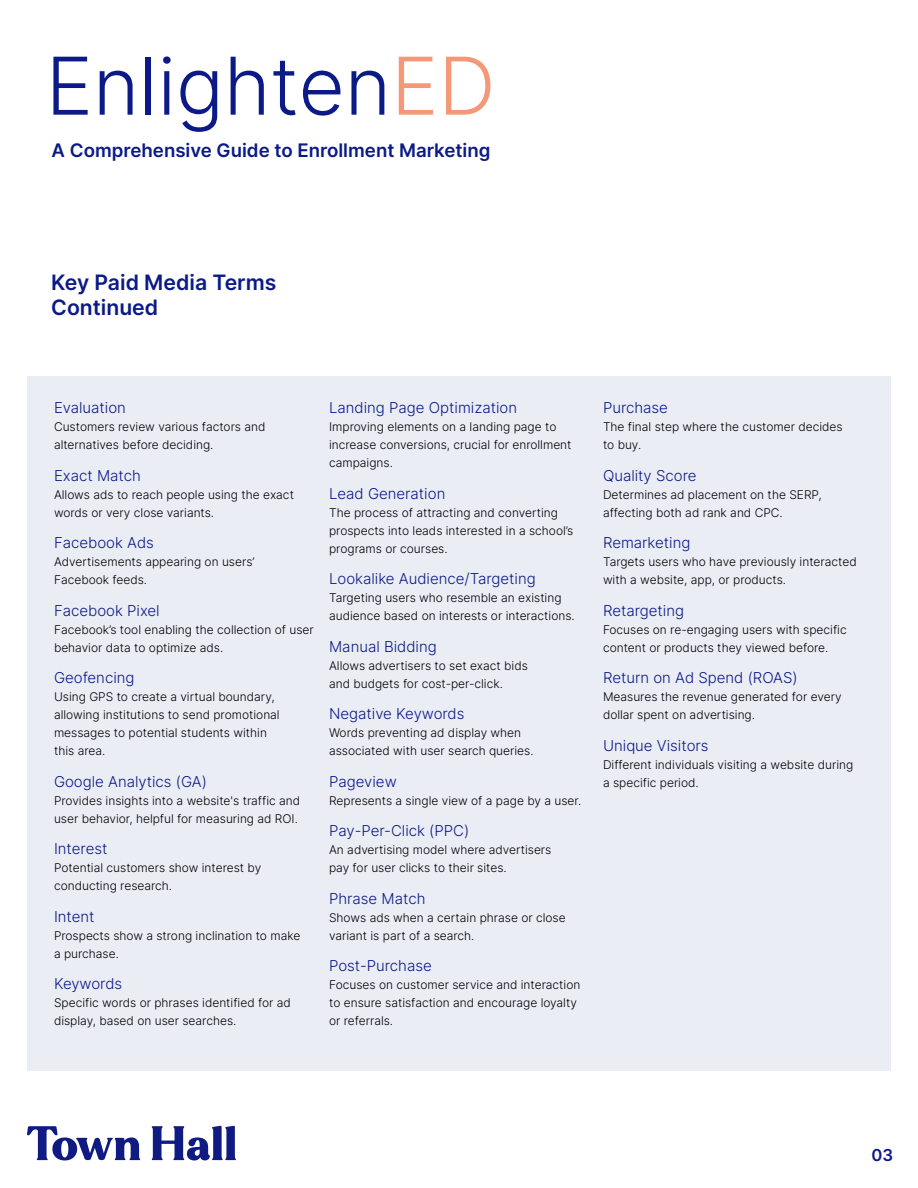
<style>
.page{position:relative;width:918px;height:1188px;background:#fff}
.page>*{position:absolute;margin:0;border:0;box-sizing:border-box;transform-origin:0 0}
.t1{font:300 79.65px "Inter";color:#0b1a87}
.t2{font:600 21.15px/25.5px "Inter";color:#0b1a87}
.t3{font:600 18.6px "Inter";color:#0b1a87}
.t4{font:600 16.5px "Inter";color:#0b1a87}
.t5{font:300 15px "Inter";color:#0b1a87}
.t6{font:300 12px/18px "Inter";color:#000}
.s1{color:#f49878}
</style>
<div class="page">
<div style="left:27px;top:376px;width:864px;height:695px;background:#ebedf5"></div>
<svg style="left:27px;top:1126px;width:113px;height:34px"></svg>
<svg style="left:152px;top:1126px;width:84px;height:34px"></svg>
<h1 class="t1" style="left:46px;top:39px;width:451px">Enlighten<span class="s1">ED</span></h1>
<h3 class="t3" style="left:52px;top:139px;width:440px">A Comprehensive Guide to Enrollment Marketing</h3>
<h2 class="t2" style="left:51px;top:269px;width:227px">Key Paid Media Terms<br>Continued</h2>
<p class="t5" style="left:54px;top:399px;width:74px">Evaluation</p>
<p class="t6" style="left:54px;top:418px;width:213px">Customers review various factors and alternatives before deciding.</p>
<p class="t5" style="left:54px;top:466px;width:88px">Exact Match</p>
<p class="t6" style="left:54px;top:485px;width:241px">Allows ads to reach people using the exact words or very close variants.</p>
<p class="t5" style="left:54px;top:534px;width:101px">Facebook Ads</p>
<p class="t6" style="left:54px;top:553px;width:202px">Advertisements appearing on users’<br>Facebook feeds.</p>
<p class="t5" style="left:54px;top:601px;width:107px">Facebook Pixel</p>
<p class="t6" style="left:54px;top:620px;width:261px">Facebook’s tool enabling the collection of user behavior data to optimize ads.</p>
<p class="t5" style="left:54px;top:669px;width:82px">Geofencing</p>
<p class="t6" style="left:54px;top:688px;width:227px">Using GPS to create a virtual boundary, allowing institutions to send promotional messages to potential students within this area.</p>
<p class="t5" style="left:54px;top:772px;width:154px">Google Analytics (GA)</p>
<p class="t6" style="left:54px;top:791px;width:248px">Provides insights into a website's traffic and user behavior, helpful for measuring ad ROI.</p>
<p class="t5" style="left:54px;top:840px;width:55px">Interest</p>
<p class="t6" style="left:54px;top:859px;width:209px">Potential customers show interest by conducting research.</p>
<p class="t5" style="left:54px;top:907px;width:42px">Intent</p>
<p class="t6" style="left:54px;top:926px;width:248px">Prospects show a strong inclination to make a purchase.</p>
<p class="t5" style="left:54px;top:975px;width:70px">Keywords</p>
<p class="t6" style="left:54px;top:994px;width:238px">Specific words or phrases identified for ad display, based on user searches.</p>
<p class="t5" style="left:329px;top:399px;width:189px">Landing Page Optimization</p>
<p class="t6" style="left:329px;top:418px;width:244px">Improving elements on a landing page to increase conversions, crucial for enrollment campaigns.</p>
<p class="t5" style="left:329px;top:484px;width:118px">Lead Generation</p>
<p class="t6" style="left:329px;top:503px;width:246px">The process of attracting and converting prospects into leads interested in a school’s programs or courses.</p>
<p class="t5" style="left:329px;top:570px;width:208px">Lookalike Audience/Targeting</p>
<p class="t6" style="left:329px;top:589px;width:247px">Targeting users who resemble an existing audience based on interests or interactions.</p>
<p class="t5" style="left:329px;top:637px;width:109px">Manual Bidding</p>
<p class="t6" style="left:329px;top:656px;width:200px">Allows advertisers to set exact bids and budgets for cost-per-click.</p>
<p class="t5" style="left:329px;top:705px;width:137px">Negative Keywords</p>
<p class="t6" style="left:329px;top:724px;width:206px">Words preventing ad display when associated with user search queries.</p>
<p class="t5" style="left:329px;top:772px;width:69px">Pageview</p>
<p class="t6" style="left:329px;top:791px;width:254px">Represents a single view of a page by a user.</p>
<p class="t5" style="left:329px;top:822px;width:142px">Pay-Per-Click (PPC)</p>
<p class="t6" style="left:329px;top:841px;width:224px">An advertising model where advertisers pay for user clicks to their sites.</p>
<p class="t5" style="left:329px;top:889px;width:98px">Phrase Match</p>
<p class="t6" style="left:329px;top:908px;width:238px">Shows ads when a certain phrase or close variant is part of a search.</p>
<p class="t5" style="left:329px;top:957px;width:104px">Post-Purchase</p>
<p class="t6" style="left:329px;top:976px;width:253px">Focuses on customer service and interaction to ensure satisfaction and encourage loyalty or referrals.</p>
<p class="t5" style="left:603px;top:399px;width:66px">Purchase</p>
<p class="t6" style="left:603px;top:418px;width:241px">The final step where the customer decides to buy.</p>
<p class="t5" style="left:603px;top:466px;width:95px">Quality Score</p>
<p class="t6" style="left:603px;top:485px;width:220px">Determines ad placement on the SERP, affecting both ad rank and CPC.</p>
<p class="t5" style="left:603px;top:534px;width:89px">Remarketing</p>
<p class="t6" style="left:603px;top:553px;width:255px">Targets users who have previously interacted with a website, app, or products.</p>
<p class="t5" style="left:603px;top:601px;width:83px">Retargeting</p>
<p class="t6" style="left:603px;top:620px;width:245px">Focuses on re-engaging users with specific content or products they viewed before.</p>
<p class="t5" style="left:603px;top:669px;width:196px">Return on Ad Spend (ROAS)</p>
<p class="t6" style="left:603px;top:688px;width:240px">Measures the revenue generated for every dollar spent on advertising.</p>
<p class="t5" style="left:603px;top:736px;width:107px">Unique Visitors</p>
<p class="t6" style="left:603px;top:755px;width:252px">Different individuals visiting a website during a specific period.</p>
<h3 class="t4" style="left:871px;top:1145px;width:23px">03</h3>
</div>
